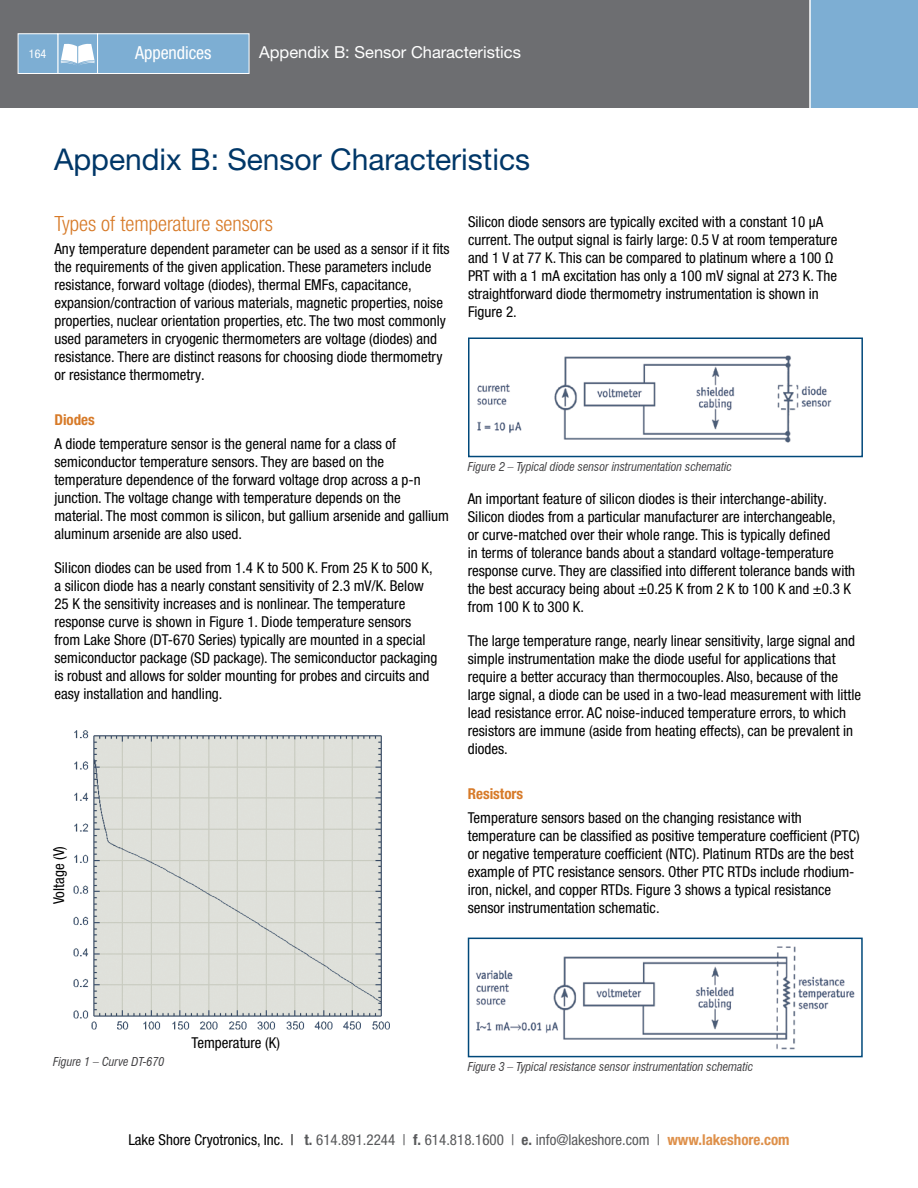
<style>
.page{position:relative;width:918px;height:1188px;background:#fff}
.page>*{position:absolute;margin:0;border:0;box-sizing:border-box;transform-origin:0 0}
.t1{font:30px "Helvetica Neue LTW1 G";color:#003768}
.t2{font:300 condensed 21px "Helvetica Neue LTW1 G";color:#d77a28}
.t3{font:condensed 18px "Helvetica Neue LTW1 G";letter-spacing:-.005em;color:#fff}
.t4{font:16.5px "Helvetica Neue LTW1 G";color:#fff}
.t5{font:condensed 15px/18px "Helvetica Neue LTW1 G";color:#000}
.t6{font:condensed 15px "Helvetica Neue LTW1 G";color:#58595b}
.t7{font:700 condensed 15px "Helvetica Neue LTW1 G";color:#d77a28}
.t8{font:italic condensed 12px "Swiss 721 BT";letter-spacing:-.005em;color:#414042}
.t9{font:condensed 12px "Helvetica Neue LTW1 G";color:#fff}
.s1{color:#000}
.s2{font-weight:700}
.s3{font-weight:700;color:#de904a}
</style>
<div class="page">
<div style="left:0;top:0;width:918px;height:108px;background:#6d6e71"></div>
<div style="left:57px;top:33px;width:41px;height:41px;background:#7daed3;border:1px solid #fff"></div>
<svg style="left:61px;top:44px;width:34px;height:21px"></svg>
<div style="left:810px;top:0;width:108px;height:108px;background:#7daed3"></div>
<hr style="left:809px;top:0;width:2px;height:116px;background:#fff">
<div style="left:97px;top:33px;width:152px;height:41px;background:#7daed3;border:1px solid #fff"></div>
<div style="left:18px;top:33px;width:40px;height:41px;background:#7daed3;border:1px solid #fff"></div>
<img style="left:475px;top:946px;width:380px;height:104px">
<div style="left:468px;top:938px;width:395px;height:119px;border:2px solid #00487a"></div>
<img style="left:477px;top:355px;width:355px;height:88px">
<div style="left:468px;top:338px;width:395px;height:119px;border:2px solid #00487a"></div>
<img style="left:74px;top:730px;width:316px;height:299px">
<p class="t9" style="left:29px;top:46px;width:19px">164</p>
<p class="t3" style="left:135px;top:42px;width:78px">Appendices</p>
<p class="t4" style="left:259px;top:42px;width:263px">Appendix B: Sensor Characteristics</p>
<h1 class="t1" style="left:54px;top:141px;width:478px">Appendix B: Sensor Characteristics</h1>
<h2 class="t2" style="left:54px;top:211px;width:220px">Types of temperature sensors</h2>
<p class="t5" style="left:54px;top:240px;width:397px">Any temperature dependent parameter can be used as a sensor if it fits the requirements of the given application. These parameters include resistance, forward voltage (diodes), thermal EMFs, capacitance, expansion/contraction of various materials, magnetic properties, noise properties, nuclear orientation properties, etc. The two most commonly used parameters in cryogenic thermometers are voltage (diodes) and resistance. There are distinct reasons for choosing diode thermometry or resistance thermometry.</p>
<p class="t7" style="left:54px;top:411px;width:42px">Diodes</p>
<p class="t5" style="left:54px;top:435px;width:396px">A diode temperature sensor is the general name for a class of semiconductor temperature sensors. They are based on the temperature dependence of the forward voltage drop across a p-n junction. The voltage change with temperature depends on the material. The most common is silicon, but gallium arsenide and gallium aluminum arsenide are also used.</p>
<p class="t5" style="left:54px;top:559px;width:385px">Silicon diodes can be used from 1.4 K to 500 K. From 25 K to 500 K, a silicon diode has a nearly constant sensitivity of 2.3 mV/K. Below 25 K the sensitivity increases and is nonlinear. The temperature response curve is shown in Figure 1. Diode temperature sensors from Lake Shore (DT-670 Series) typically are mounted in a special semiconductor package (SD package). The semiconductor packaging is robust and allows for solder mounting for probes and circuits and easy installation and handling.</p>
<p class="t5" style="left:50px;top:904px;width:60px;rotate:-90deg">Voltage (V)</p>
<p class="t5" style="left:468px;top:212px;width:371px">Silicon diode sensors are typically excited with a constant 10 µA current. The output signal is fairly large: 0.5 V at room temperature and 1 V at 77 K. This can be compared to platinum where a 100 Ω PRT with a 1 mA excitation has only a 100 mV signal at 273 K. The straightforward diode thermometry instrumentation is shown in Figure 2.</p>
<p class="t8" style="left:468px;top:459px;width:266px">Figure 2 – Typical diode sensor instrumentation schematic</p>
<p class="t5" style="left:468px;top:490px;width:389px">An important feature of silicon diodes is their interchange-ability.<br>Silicon diodes from a particular manufacturer are interchangeable,<br>or curve-matched over their whole range. This is typically defined<br>in terms of tolerance bands about a standard voltage-temperature response curve. They are classified into different tolerance bands with the best accuracy being about ±0.25 K from 2 K to 100 K and ±0.3 K from 100 K to 300 K.</p>
<p class="t5" style="left:468px;top:632px;width:395px">The large temperature range, nearly linear sensitivity, large signal and simple instrumentation make the diode useful for applications that require a better accuracy than thermocouples. Also, because of the large signal, a diode can be used in a two-lead measurement with little lead resistance error. AC noise-induced temperature errors, to which resistors are immune (aside from heating effects), can be prevalent in diodes.</p>
<p class="t7" style="left:468px;top:785px;width:57px">Resistors</p>
<p class="t5" style="left:468px;top:809px;width:394px">Temperature sensors based on the changing resistance with temperature can be classified as positive temperature coefficient (PTC) or negative temperature coefficient (NTC). Platinum RTDs are the best example of PTC resistance sensors. Other PTC RTDs include rhodium&shy;iron, nickel, and copper RTDs. Figure 3 shows a typical resistance sensor instrumentation schematic.</p>
<p class="t8" style="left:53px;top:1054px;width:113px">Figure 1 – Curve DT-670</p>
<p class="t5" style="left:192px;top:1034px;width:90px">Temperature (K)</p>
<p class="t8" style="left:468px;top:1059px;width:287px">Figure 3 – Typical resistance sensor instrumentation schematic</p>
<p class="t6" style="left:128px;top:1131px;width:663px"><span class="s1">Lake Shore Cryotronics, Inc. |</span> <span class="s2">t.</span> 614.891.2244 | <span class="s2">f.</span> 614.818.1600 | <span class="s2">e.</span> info@lakeshore.com | <span class="s3">www.lakeshore.com</span></p>
</div>
